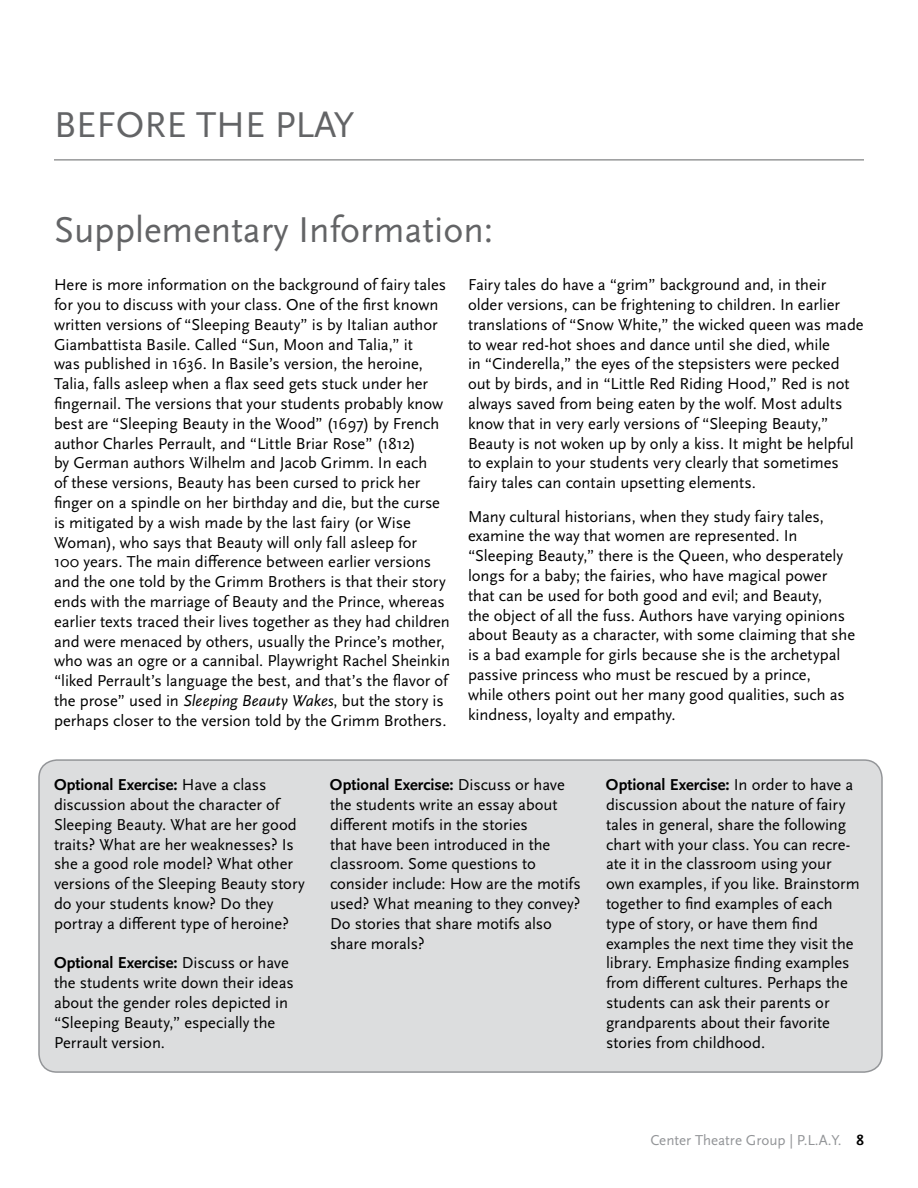
<style>
.page{position:relative;width:918px;height:1188px;background:#fff}
.page>*{position:absolute;margin:0;border:0;box-sizing:border-box;transform-origin:0 0}
.t1{font:37.5px "Scala Sans Pro";color:#636466}
.t2{font:16.5px/19.8px "Scala Sans Pro";color:#000}
.t3{font:15px "Scala Sans Pro";color:#939598}
.s1{font-style:italic}
.s2{font-weight:700}
</style>
<div class="page">
<hr style="left:54px;top:160px;width:810px;height:1px;background:#636466">
<div style="left:39px;top:760px;width:843px;height:312px;background:#dcddde;border-radius:18px"></div>
<div style="left:38px;top:759px;width:845px;height:314px;border:2px solid #939598;border-radius:18px"></div>
<h1 class="t1" style="left:54px;top:102px;width:302px">BEFORE THE PLAY</h1>
<h1 class="t1" style="left:54px;top:208px;width:441px">Supplementary I nformation:</h1>
<p class="t2" style="left:54px;top:275px;width:397px">Here is more information on the background of fairy tales for you to discuss with your class. One of the first known written versions of “Sleeping Beauty” is by Italian author Giambattista Basile. Called “Sun, Moon and Talia,” it<br>was published in 1636. I n Basile’s version, the heroine, Talia, falls asleep when a flax seed gets stuck under her fingernail. The versions that your students probably know best are “Sleeping Beauty in the Wood” (1697) by French author Charles Perrault, and “Little Briar Rose” (1812)<br>by German authors Wilhelm and Jacob Grimm. I n each<br>of these versions, Beauty has been cursed to prick her finger on a spindle on her birthday and die, but the curse is mitigated by a wish made by the last fairy (or Wise Woman), who says that Beauty will only fall asleep for<br>100 years. The main difference between earlier versions and the one told by the Grimm Brothers is that their story ends with the marriage of Beauty and the Prince, whereas earlier texts traced their lives together as they had children and were menaced by others, usually the Prince’s mother, who was an ogre or a cannibal. Playwright Rachel Sheinkin “liked Perrault’s language the best, and that’s the flavor of the prose” used in <span class="s1">Sleeping Beauty Wakes</span>, but the story is perhaps closer to the version told by the Grimm Brothers.</p>
<p class="t2" style="left:468px;top:275px;width:397px">Fairy tales do have a “grim” background and, in their older versions, can be frightening to children. I n earlier translations of “Snow White,” the wicked queen was made to wear red-hot shoes and dance until she died, while<br>in “Cinderella,” the eyes of the stepsisters were pecked out by birds, and in “Little Red Riding Hood,” Red is not always saved from being eaten by the wolf. Most adults know that in very early versions of “Sleeping Beauty,” Beauty is not woken up by only a kiss. It might be helpful to explain to your students very clearly that sometimes fairy tales can contain upsetting elements.</p>
<p class="t2" style="left:468px;top:506px;width:389px">Many cultural historians, when they study fairy tales, examine the way that women are represented. I n “Sleeping Beauty,” there is the Queen, who desperately longs for a baby; the fairies, who have magical power that can be used for both good and evil; and Beauty,<br>the object of all the fuss. Authors have varying opinions about Beauty as a character, with some claiming that she is a bad example for girls because she is the archetypal passive princess who must be rescued by a prince,<br>while others point out her many good qualities, such as kindness, loyalty and empathy.</p>
<p class="t2" style="left:54px;top:775px;width:252px"><span class="s2">Optional Exercise:</span> Have a class discussion about the character of Sleeping Beauty. What are her good traits? What are her weaknesses? I s she a good role model? What other versions of the Sleeping Beauty story do your students know? Do they portray a different type of heroine?</p>
<p class="t2" style="left:54px;top:953px;width:241px"><span class="s2">Optional Exercise:</span> Discuss or have the students write down their ideas about the gender roles depicted in “Sleeping Beauty,” especially the<br>Perrault version.</p>
<p class="t2" style="left:330px;top:775px;width:252px"><span class="s2">Optional Exercise:</span> Discuss or have the students write an essay about different motifs in the stories<br>that have been introduced in the classroom. Some questions to consider include: How are the motifs used? What meaning to they convey?<br>Do stories that share motifs also share morals?</p>
<p class="t2" style="left:606px;top:775px;width:255px"><span class="s2">Optional Exercise:</span> I n order to have a discussion about the nature of fairy tales in general, share the following chart with your class. You can recre&shy;ate it in the classroom using your own examples, if you like. Brainstorm together to find examples of each type of story, or have them find examples the next time they visit the library. Emphasize finding examples from different cultures. Perhaps the students can ask their parents or grandparents about their favorite stories from childhood.</p>
<p class="t3" style="left:651px;top:1131px;width:192px">Center Theatre Group | P.L.A.Y.</p>
</div>
